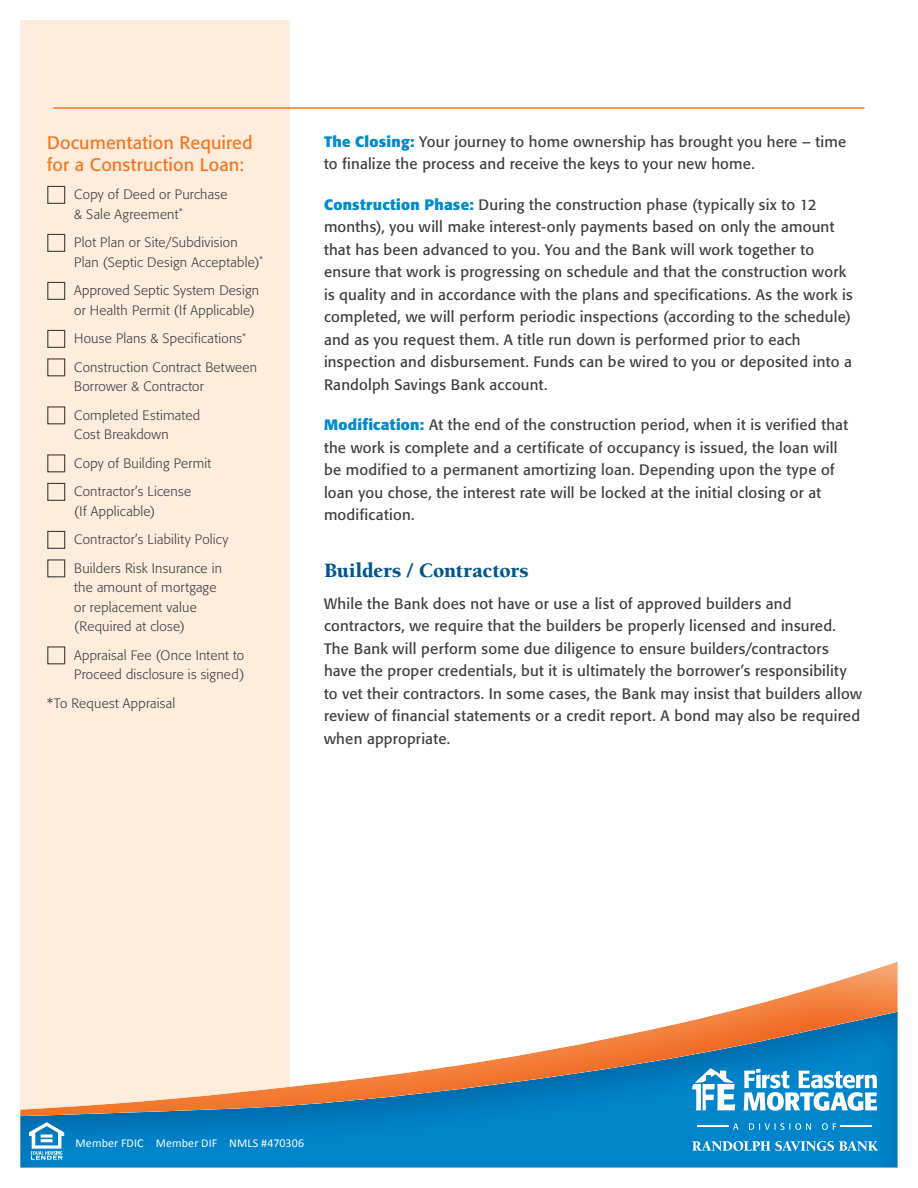
<style>
.page{position:relative;width:918px;height:1188px;background:#fff}
.page>*{position:absolute;margin:0;border:0;box-sizing:border-box;transform-origin:0 0}
.Content_headings_-_B{font:900 21px "Berkeley";letter-spacing:-.005em;color:#005789}
.Call_out_headings{font:18px/21.6px "Formata";letter-spacing:.01em;color:#f47521}
.Content_Text{font:15px/22.5px "Formata";letter-spacing:.015em;color:#3e3e3f}
.Call_out_text{font:300 13.5px/19.5px "Formata";letter-spacing:.015em;color:#3e3e3f}
.t1{font:12px "Calibri";letter-spacing:.01em;color:#fff}
.s1{font-weight:700;color:#008bcf}
</style>
<div class="page">
<div style="left:20px;top:20px;width:270px;height:1148px;background:#feeddc"></div>
<div style="left:20px;top:1010px;width:879px;height:159px;background:#002e52;opacity:.25"></div>
<svg style="left:20px;top:962px;width:878px;height:156px"></svg>
<hr style="left:54px;top:107px;width:810px;height:2px;background:#f47521">
<svg style="left:29px;top:1122px;width:35px;height:38px"></svg>
<svg style="left:744px;top:1069px;width:133px;height:42px"></svg>
<svg style="left:692px;top:1068px;width:43px;height:42px"></svg>
<svg style="left:692px;top:1141px;width:186px;height:10px"></svg>
<hr style="left:698px;top:1126px;width:31px;height:1px;background:#fff">
<hr style="left:840px;top:1126px;width:31px;height:1px;background:#fff">
<svg style="left:733px;top:1123px;width:5px;height:7px"></svg>
<svg style="left:749px;top:1123px;width:62px;height:7px"></svg>
<svg style="left:822px;top:1123px;width:14px;height:7px"></svg>
<div style="left:47px;top:186px;width:18px;height:18px;border:1px solid #3e3e3f"></div>
<div style="left:47px;top:234px;width:18px;height:18px;border:1px solid #3e3e3f"></div>
<div style="left:47px;top:282px;width:18px;height:18px;border:1px solid #3e3e3f"></div>
<div style="left:47px;top:330px;width:18px;height:18px;border:1px solid #3e3e3f"></div>
<div style="left:47px;top:358px;width:18px;height:18px;border:1px solid #3e3e3f"></div>
<div style="left:47px;top:406px;width:18px;height:18px;border:1px solid #3e3e3f"></div>
<div style="left:47px;top:454px;width:18px;height:18px;border:1px solid #3e3e3f"></div>
<div style="left:47px;top:483px;width:18px;height:18px;border:1px solid #3e3e3f"></div>
<div style="left:47px;top:531px;width:18px;height:18px;border:1px solid #3e3e3f"></div>
<div style="left:47px;top:559px;width:18px;height:18px;border:1px solid #3e3e3f"></div>
<div style="left:47px;top:646px;width:18px;height:18px;border:1px solid #3e3e3f"></div>
<p class="Call_out_headings" style="left:47px;top:132px;width:207px">Documentation Required for a Construction Loan:</p>
<p class="Call_out_text" style="left:74px;top:185px;width:155px">Copy of Deed or Purchase &amp; Sale Agreement<sup>*</sup></p>
<p class="Call_out_text" style="left:74px;top:233px;width:190px">Plot Plan or Site/Subdivision<br>Plan (Septic Design Acceptable)<sup>*</sup></p>
<p class="Call_out_text" style="left:74px;top:281px;width:186px">Approved Septic System Design or Health Permit (If Applicable)</p>
<p class="Call_out_text" style="left:74px;top:329px;width:173px">House Plans &amp; Specifications<sup>*</sup></p>
<p class="Call_out_text" style="left:74px;top:358px;width:184px">Construction Contract Between<br>Borrower &amp; Contractor</p>
<p class="Call_out_text" style="left:74px;top:406px;width:127px">Completed Estimated<br>Cost Breakdown</p>
<p class="Call_out_text" style="left:74px;top:454px;width:139px">Copy of Building Permit</p>
<p class="Call_out_text" style="left:74px;top:482px;width:118px">Contractor’s License (If Applicable)</p>
<p class="Call_out_text" style="left:74px;top:530px;width:156px">Contractor’s Liability Policy</p>
<p class="Call_out_text" style="left:74px;top:559px;width:149px">Builders Risk Insurance in the amount of mortgage or replacement value (Required at close)</p>
<p class="Call_out_text" style="left:74px;top:646px;width:172px">Appraisal Fee (Once Intent to<br>Proceed disclosure is signed)</p>
<p class="Call_out_text" style="left:47px;top:694px;width:130px">*To Request Appraisal</p>
<p class="Content_Text" style="left:324px;top:130px;width:524px"><span class="s1">The Closing:</span> Your journey to home ownership has brought you here – time to finalize the process and receive the keys to your new home.</p>
<p class="Content_Text" style="left:324px;top:193px;width:530px"><span class="s1">Construction Phase:</span> During the construction phase (typically six to 12 months), you will make interest-only payments based on only the amount that has been advanced to you. You and the Bank will work together to ensure that work is progressing on schedule and that the construction work is quality and in accordance with the plans and specifications. As the work is completed, we will perform periodic inspections (according to the schedule) and as you request them. A title run down is performed prior to each inspection and disbursement. Funds can be wired to you or deposited into a Randolph Savings Bank account.</p>
<p class="Content_Text" style="left:324px;top:414px;width:526px"><span class="s1">Modification:</span> At the end of the construction period, when it is verified that the work is complete and a certificate of occupancy is issued, the loan will be modified to a permanent amortizing loan. Depending upon the type of loan you chose, the interest rate will be locked at the initial closing or at modification.</p>
<p class="Content_headings_-_B" style="left:324px;top:559px;width:206px">Builders / Contractors</p>
<p class="Content_Text" style="left:324px;top:592px;width:540px">While the Bank does not have or use a list of approved builders and contractors, we require that the builders be properly licensed and insured.<br>The Bank will perform some due diligence to ensure builders/contractors have the proper credentials, but it is ultimately the borrower’s responsibility to vet their contractors. In some cases, the Bank may insist that builders allow review of financial statements or a credit report. A bond may also be required when appropriate.</p>
<p class="t1" style="left:76px;top:1136px;width:230px">Member FDIC Member DIF NMLS #470306</p>
</div>
